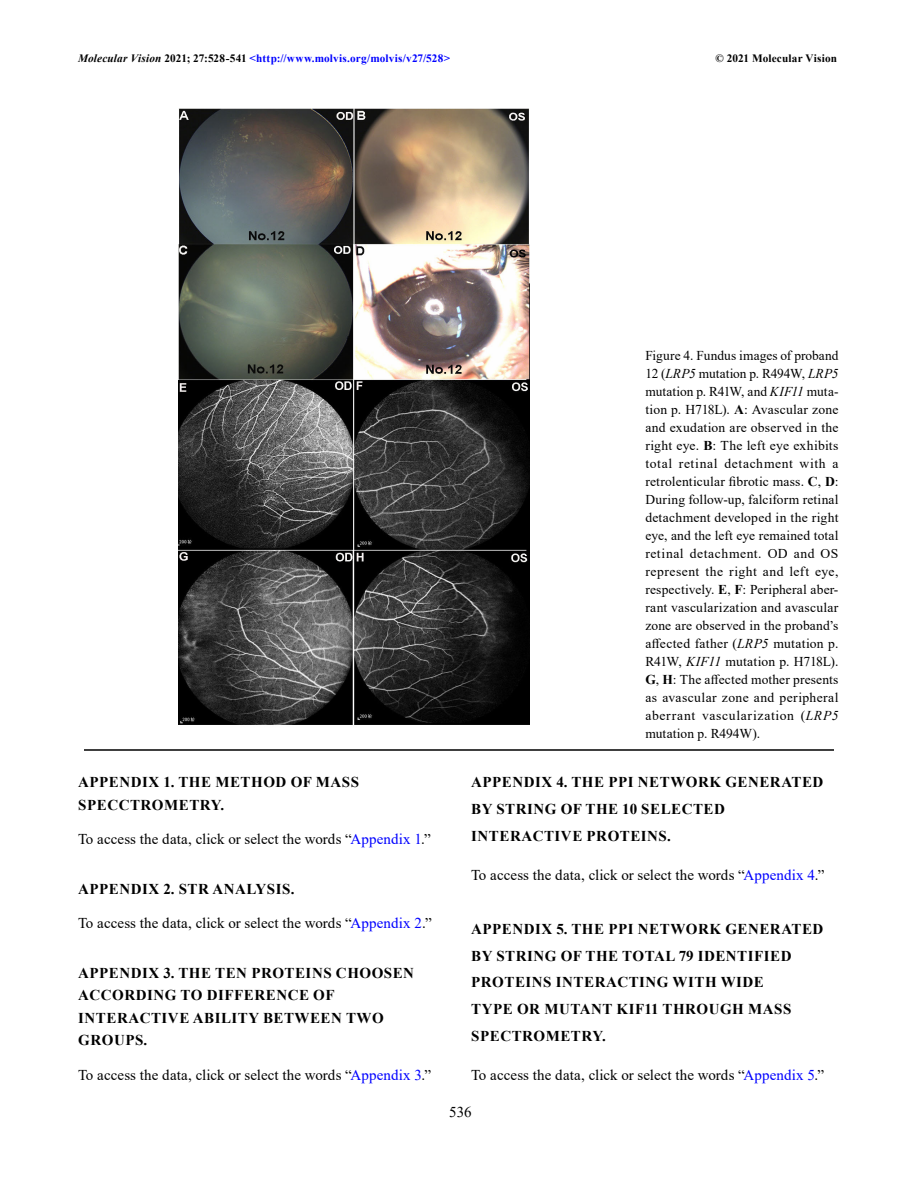
<style>
.page{position:relative;width:918px;height:1188px;background:#fff}
.page>*{position:absolute;margin:0;border:0;box-sizing:border-box;transform-origin:0 0}
.app_hd{font:700 15px/26.8px "Times New Roman";letter-spacing:.035em;color:#000}
.app_para_no_ind{font:15px "Times New Roman";letter-spacing:.005em;color:#000}
.Folio{font:15px "Times New Roman";color:#000}
.Fig_Caption{font:13.5px/18px "Times New Roman";letter-spacing:.035em;color:#000;text-align:justify}
.Header_Align_Left{font:700 11.25px "Times New Roman";letter-spacing:.015em;color:#00f}
.Header_Align_Right{font:700 11.25px "Times New Roman";letter-spacing:.015em;color:#000}
.s1{font-style:italic;color:#000}
.s2{color:#000}
.s3{color:#00f}
.s4{font-style:italic}
.s5{font-weight:700}
</style>
<div class="page">
<img style="left:178px;top:108px;width:352px;height:617px">
<hr style="left:84px;top:749px;width:750px;height:2px;background:#000">
<p class="Header_Align_Left" style="left:78px;top:50px;width:374px"><span class="s1">Molecular Vision</span> <span class="s2">2021; 27:528-541</span> &lt;http://www.molvis.org/molvis/v27/528&gt;</p>
<p class="Header_Align_Right" style="left:715px;top:50px;width:123px">© 2021 Molecular Vision</p>
<p class="app_hd" style="left:78px;top:770px;width:282px;line-height:22.5px">APPENDIX 1. THE METHOD OF MASS<br>SPECCTROMETRY.</p>
<p class="app_para_no_ind" style="left:78px;top:829px;width:354px">To access the data, click or select the words “<span class="s3">Appendix 1</span>.”</p>
<p class="app_hd" style="left:78px;top:875px;width:218px">APPENDIX 2. STR ANALYSIS.</p>
<p class="app_para_no_ind" style="left:78px;top:913px;width:355px">To access the data, click or select the words “<span class="s3">Appendix 2</span>.”</p>
<p class="app_hd" style="left:78px;top:961px;width:337px;line-height:22.5px">APPENDIX 3. THE TEN PROTEINS CHOOSEN<br>ACCORDING TO DIFFERENCE OF<br>INTERACTIVE ABILITY BETWEEN TWO<br>GROUPS.</p>
<p class="app_para_no_ind" style="left:78px;top:1064px;width:355px">To access the data, click or select the words “<span class="s3">Appendix 3</span>.”</p>
<p class="Fig_Caption" style="left:645px;top:346px;width:195px">Figure 4. Fundus images of proband 12 (<span class="s4">LRP5</span> mutation p. R494W, <span class="s4">LRP5 </span>mutation p. R41W, and <span class="s4">KIF11</span> muta&shy;tion p. H718L). <span class="s5">A</span>: Avascular zone and exudation are observed in the right eye. <span class="s5">B</span>: The left eye exhibits total retinal detachment with a retrolenticular fibrotic mass. <span class="s5">C</span>, <span class="s5">D</span>:<br>During follow-up, falciform retinal detachment developed in the right eye, and the left eye remained total retinal detachment. OD and OS represent the right and left eye, respectively. <span class="s5">E</span>, <span class="s5">F</span>: Peripheral aber&shy;rant vascularization and avascular zone are observed in the proband’s affected father (<span class="s4">LRP5</span> mutation p.<br>R41W, <span class="s4">KIF11</span> mutation p. H718L).<br><span class="s5">G</span>, <span class="s5">H</span>: The affected mother presents as avascular zone and peripheral aberrant vascularization (<span class="s4">LRP5 </span>mutation p. R494W).</p>
<p class="app_hd" style="left:471px;top:768px;width:354px">APPENDIX 4. THE PPI NETWORK GENERATED<br>BY STRING OF THE 10 SELECTED<br>INTERACTIVE PROTEINS.</p>
<p class="app_para_no_ind" style="left:471px;top:864px;width:355px">To access the data, click or select the words “<span class="s3">Appendix 4</span>.”</p>
<p class="app_hd" style="left:471px;top:915px;width:354px">APPENDIX 5. THE PPI NETWORK GENERATED<br>BY STRING OF THE TOTAL 79 IDENTIFIED<br>PROTEINS INTERACTING WITH WIDE<br>TYPE OR MUTANT KIF11 THROUGH MASS<br>SPECTROMETRY.</p>
<p class="app_para_no_ind" style="left:471px;top:1064px;width:355px">To access the data, click or select the words “<span class="s3">Appendix 5</span>.”</p>
<p class="Folio" style="left:449px;top:1102px;width:24px">536</p>
</div>
